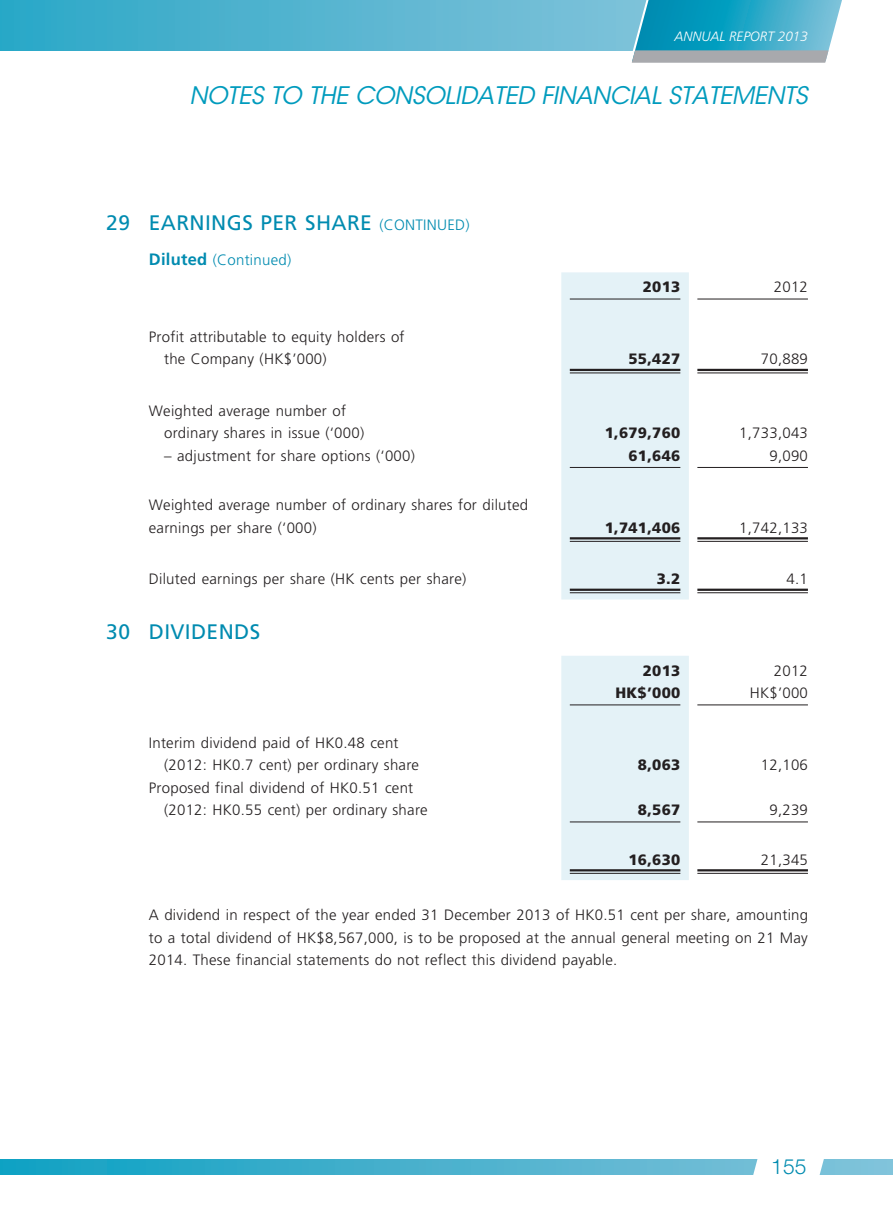
<style>
.page{position:relative;width:893px;height:1212px;background:#fff}
.page>*{position:absolute;margin:0;border:0;box-sizing:border-box;transform-origin:0 0}
.t1{font:italic 24px "ITC Avant Garde Std";letter-spacing:-.015em;color:#009bbd}
.t2{font:21px "Frutiger LT Std";letter-spacing:.015em;color:#008bb0}
.t3{font:300 21px "Helvetica Neue LT Std";color:#008bb0}
.t4{font:300 15px/22.5px "Frutiger LT Std";letter-spacing:.015em;color:#231f20}
.t5{font:900 15px "Frutiger LT Std";letter-spacing:.02em;color:#231f20}
.t6{font:300 15px "Frutiger LT Std";letter-spacing:.015em;color:#008bb0}
.t7{font:italic 300 13.5px "Frutiger LT Std";color:#fff}
.s1{font-weight:300;font-size:15px}
.s2{font-weight:700;font-size:16.5px}
</style>
<div class="page">
<svg style="left:0;top:1159px;width:893px;height:15px;background:#46b0cd"></svg>
<svg style="left:0;top:0;width:628px;height:50px;background:#54b4cf"></svg>
<svg style="left:749px;top:1159px;width:76px;height:16px"></svg>
<svg style="left:628px;top:0;width:214px;height:63px;background:#4eabc4"></svg>
<div style="left:561px;top:272px;width:128px;height:327px;background:#e4f2f7"></div>
<hr style="left:570px;top:299px;width:110px;height:1px;background:#231f20">
<hr style="left:697px;top:299px;width:111px;height:1px;background:#231f20">
<hr style="left:570px;top:369px;width:110px;height:2px;background:#231f20">
<hr style="left:570px;top:372px;width:110px;height:1px;background:#231f20">
<hr style="left:697px;top:369px;width:111px;height:2px;background:#231f20">
<hr style="left:697px;top:372px;width:111px;height:1px;background:#231f20">
<hr style="left:570px;top:467px;width:110px;height:1px;background:#231f20">
<hr style="left:697px;top:467px;width:111px;height:1px;background:#231f20">
<hr style="left:570px;top:537px;width:110px;height:2px;background:#231f20">
<hr style="left:570px;top:541px;width:110px;height:1px;background:#231f20">
<hr style="left:697px;top:537px;width:111px;height:2px;background:#231f20">
<hr style="left:697px;top:541px;width:111px;height:1px;background:#231f20">
<hr style="left:570px;top:589px;width:110px;height:2px;background:#231f20">
<hr style="left:570px;top:592px;width:110px;height:1px;background:#231f20">
<hr style="left:697px;top:589px;width:111px;height:2px;background:#231f20">
<hr style="left:697px;top:592px;width:111px;height:1px;background:#231f20">
<div style="left:561px;top:656px;width:128px;height:224px;background:#e4f2f7"></div>
<hr style="left:570px;top:704px;width:110px;height:1px;background:#231f20">
<hr style="left:697px;top:704px;width:111px;height:1px;background:#231f20">
<hr style="left:570px;top:821px;width:110px;height:1px;background:#231f20">
<hr style="left:697px;top:821px;width:111px;height:1px;background:#231f20">
<hr style="left:570px;top:869px;width:110px;height:2px;background:#231f20">
<hr style="left:570px;top:873px;width:110px;height:1px;background:#231f20">
<hr style="left:697px;top:869px;width:111px;height:2px;background:#231f20">
<hr style="left:697px;top:873px;width:111px;height:1px;background:#231f20">
<p class="t7" style="left:674px;top:29px;width:135px">ANNUAL REPORT 2013</p>
<h1 class="t1" style="left:190px;top:81px;width:620px">NOTES TO THE CONSOLIDATED FINANCIAL STATEMENTS</h1>
<p class="t2" style="left:106px;top:210px;width:298px">29 EARNINGS PER SHARE <span class="s1">(Contin</span></p>
<p class="t6" style="left:437px;top:216px;width:34px">ued)</p>
<p class="t6" style="left:149px;top:252px;width:144px"><span class="s2">Diluted</span> (Continued)</p>
<p class="t4" style="left:164px;top:326px;width:242px;text-indent:-15px">Profit attributable to equity holders of the Company (HK$’000)</p>
<p class="t4" style="left:164px;top:399px;width:202px;text-indent:-15px">Weighted average number of ordinary shares in issue (‘000)</p>
<p class="t5" style="left:643px;top:278px;width:39px">2013</p>
<p class="t4" style="left:774px;top:276px;width:36px">2012</p>
<p class="t5" style="left:628px;top:350px;width:53px">55,427</p>
<p class="t4" style="left:761px;top:348px;width:49px">70,889</p>
<p class="t5" style="left:605px;top:424px;width:77px">1,679,760</p>
<p class="t4" style="left:739px;top:422px;width:70px">1,733,043</p>
<p class="t4" style="left:164px;top:444px;width:252px">– adjustment for share options (‘000)</p>
<p class="t5" style="left:628px;top:446px;width:53px">61,646</p>
<p class="t4" style="left:769px;top:444px;width:40px">9,090</p>
<p class="t4" style="left:149px;top:494px;width:381px">Weighted average number of ordinary shares for diluted earnings per share (‘000)</p>
<p class="t5" style="left:605px;top:518px;width:77px">1,741,406</p>
<p class="t4" style="left:739px;top:517px;width:70px">1,742,133</p>
<p class="t4" style="left:149px;top:568px;width:319px">Diluted earnings per share (HK cents per share)</p>
<p class="t5" style="left:657px;top:570px;width:25px">3.2</p>
<p class="t4" style="left:787px;top:568px;width:23px">4.1</p>
<p class="t2" style="left:106px;top:620px;width:155px">30 DIVIDENDS</p>
<p class="t5" style="left:643px;top:661px;width:39px">2013</p>
<p class="t4" style="left:774px;top:659px;width:36px">2012</p>
<p class="t5" style="left:615px;top:684px;width:66px">HK$’000</p>
<p class="t4" style="left:750px;top:682px;width:60px">HK$’000</p>
<p class="t4" style="left:164px;top:731px;width:257px;text-indent:-15px">Interim dividend paid of HK0.48 cent (2012: HK0.7 cent) per ordinary share</p>
<p class="t5" style="left:638px;top:756px;width:44px">8,063</p>
<p class="t4" style="left:761px;top:754px;width:49px">12,106</p>
<p class="t4" style="left:164px;top:776px;width:265px;text-indent:-15px">Proposed final dividend of HK0.51 cent (2012: HK0.55 cent) per ordinary share</p>
<p class="t5" style="left:638px;top:801px;width:44px">8,567</p>
<p class="t4" style="left:769px;top:799px;width:40px">9,239</p>
<p class="t5" style="left:628px;top:850px;width:53px">16,630</p>
<p class="t4" style="left:761px;top:848px;width:49px">21,345</p>
<p class="t4" style="left:149px;top:904px;width:661px;text-align:justify">A dividend in respect of the year ended 31 December 2013 of HK0.51 cent per share, amounting to a total dividend of HK$8,567,000, is to be proposed at the annual general meeting on 21 May 2014. These financial statements do not reflect this dividend payable.</p>
<p class="t3" style="left:771px;top:1154px;width:37px">155</p>
</div>
